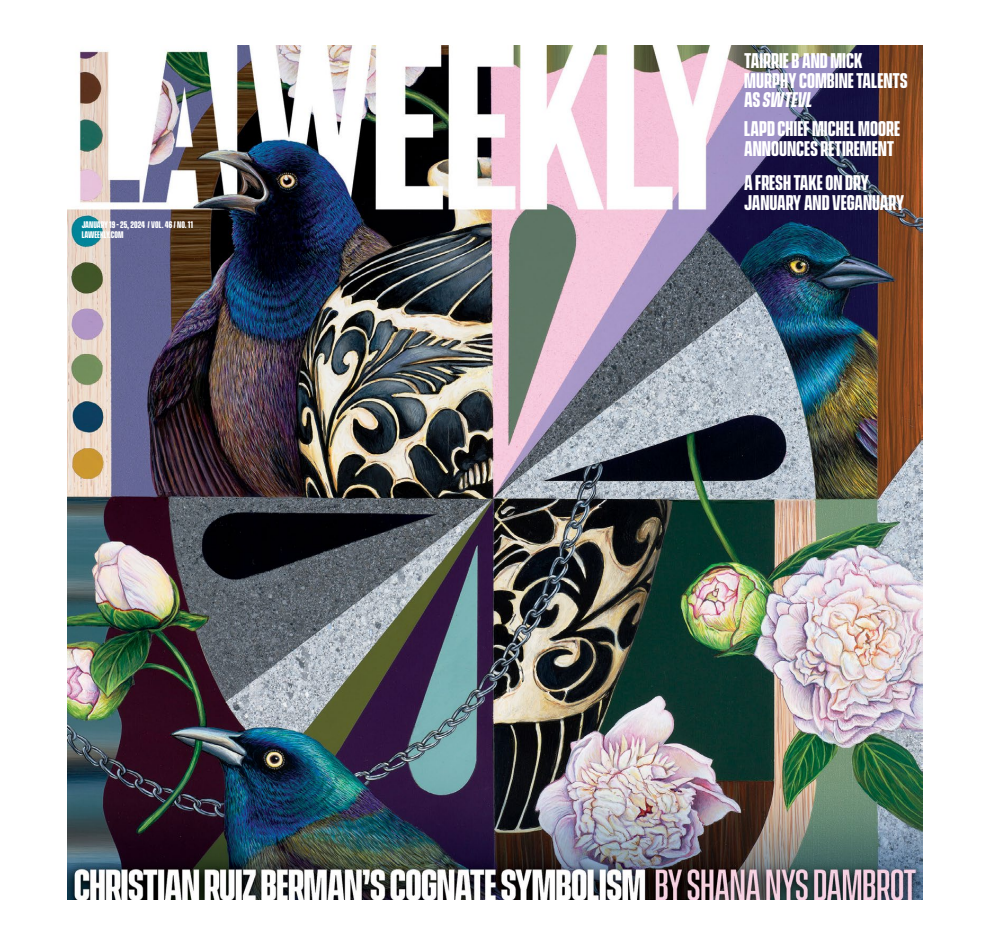
<style>
.page{position:relative;width:990px;height:945px;background:#fff}
.page>*{position:absolute;margin:0;border:0;box-sizing:border-box;transform-origin:0 0}
.t1{font:700 19.38px/19.4px "Vanguard CF";color:#fff}
.t2{font:700 8.75px/9.4px "Vanguard CF";color:#fff}
.t3{font:700 8.75px "ITC Avant Garde Pro";color:#000}
.s1{font-style:italic}
</style>
<div class="page">
<img style="left:68px;top:45px;width:854px;height:855px">
<p class="t2" style="left:82px;top:221px;width:113px">JANUARY 19 - 25, 2024 / VOL. 46 / NO. 11<br>LAWEEKLY.COM</p>
<p class="t1" style="left:744px;top:52px;width:165px">TAIRRIE B AND MICK<br>MURPHY COMBINE TALENTS<br>AS <span class="s1">SWTEVL</span></p>
<p class="t1" style="left:744px;top:120px;width:157px">LAPD CHIEF MICHEL MOORE<br>ANNOUNCES RETIREMENT</p>
<p class="t1" style="left:744px;top:174px;width:162px">A FRESH TAKE ON DRY<br>JANUARY AND VEGANUARY</p>
<p class="t3" style="left:889px;top:77px;width:8px">®</p>
</div>
